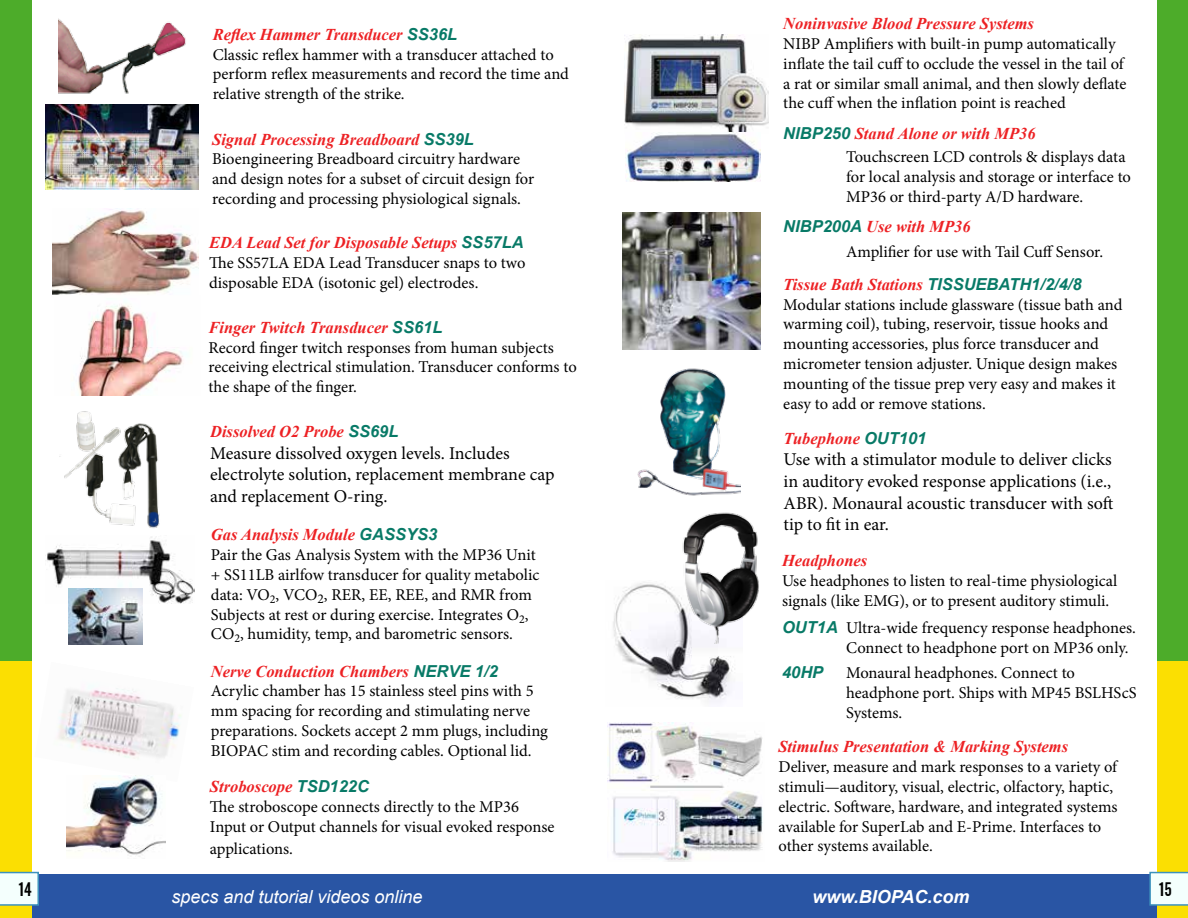
<style>
.page{position:relative;width:1188px;height:918px;background:#fff}
.page>*{position:absolute;margin:0;border:0;box-sizing:border-box;transform-origin:0 0}
.t1{font:19.5px "Alternate Gothic No 2 BT";color:#000}
.t2{font:18px/21.6px "Minion Pro";letter-spacing:-.005em;color:#000;text-align:justify}
.t3{font:italic 18px "Arial";color:#fff}
.t4{font:italic 700 18px "Arial";color:#fff}
.t5{font:16.5px/19.8px "Minion Pro";color:#000}
.t6{font:italic 700 16.5px "Times New Roman";color:#ed2124}
.t7{font:italic 700 16.5px "Arial";color:#087a67}
.s1{font-family:"Times New Roman";font-weight:700;font-style:italic;color:#ed2124}
.s2{font-family:"Arial";font-weight:700;font-style:italic;color:#087a67}
.s3{font-family:"Arial";color:#087a67}
</style>
<div class="page">
<div style="left:0;top:874px;width:1188px;height:44px;background:#2955a4"></div>
<div style="left:0;top:0;width:31px;height:661px;background:#4dac2a"></div>
<div style="left:0;top:661px;width:31px;height:257px;background:#fbdf02"></div>
<div style="left:1157px;top:0;width:31px;height:661px;background:#4dac2a"></div>
<div style="left:1157px;top:661px;width:31px;height:257px;background:#fbdf02"></div>
<img style="left:78px;top:304px;width:109px;height:92px">
<img style="left:47px;top:536px;width:147px;height:67px">
<svg style="left:0;top:872px;width:39px;height:34px"></svg>
<svg style="left:1149px;top:872px;width:39px;height:34px"></svg>
<img style="left:624px;top:34px;width:145px;height:99px">
<img style="left:626px;top:133px;width:135px;height:48px">
<img style="left:623px;top:212px;width:138px;height:138px">
<img style="left:637px;top:368px;width:104px;height:128px">
<img style="left:613px;top:582px;width:122px;height:120px">
<img style="left:674px;top:512px;width:85px;height:132px">
<img style="left:52px;top:208px;width:146px;height:87px">
<img style="left:59px;top:411px;width:101px;height:117px">
<img style="left:58px;top:685px;width:124px;height:91px">
<img style="left:69px;top:588px;width:74px;height:57px">
<img style="left:67px;top:776px;width:98px;height:81px">
<img style="left:58px;top:18px;width:128px;height:76px">
<img style="left:45px;top:105px;width:154px;height:85px">
<img style="left:607px;top:722px;width:156px;height:140px">
<p class="t1" style="left:19px;top:878px;width:14px">14</p>
<p class="t5" style="left:213px;top:25px;width:358px"><span class="s1">Reflex Hammer Transducer</span> <span class="s2">SS36L<br></span>Classic reflex hammer with a transducer attached to perform reflex measurements and record the time and relative strength of the strike.</p>
<p class="t5" style="left:212px;top:129px;width:323px"><span class="s1">Signal Processing Breadboard</span> <span class="s2">SS39L </span>Bioengineering Breadboard circuitry hardware and design notes for a subset of circuit design for recording and processing physiological signals.</p>
<p class="t5" style="left:209px;top:233px;width:318px;text-align:justify"><span class="s1">EDA Lead Set for Disposable Setups</span> <span class="s2">SS57LA </span>The SS57LA EDA Lead Transducer snaps to two disposable EDA (isotonic gel) electrodes.</p>
<p class="t5" style="left:209px;top:318px;width:370px"><span class="s1">Finger Twitch Transducer</span> <span class="s2">SS61L<br></span>Record finger twitch responses from human subjects receiving electrical stimulation. Transducer conforms to the shape of the finger.</p>
<p class="t6" style="left:210px;top:420px;width:190px">Dissolved O2 Probe <span class="s3">SS69L</span></p>
<p class="t2" style="left:210px;top:442px;width:346px;text-align:left">Measure dissolved oxygen levels. Includes electrolyte solution, replacement membrane cap and replacement O-ring.</p>
<p class="t5" style="left:211px;top:525px;width:330px"><span class="s1">Gas Analysis Module</span> <span class="s2">GASSYS3<br></span>Pair the Gas Analysis System with the MP36 Unit + SS11LB airlfow transducer for quality metabolic data: VO<sub>2</sub>, VCO<sub>2</sub>, RER, EE, REE, and RMR from Subjects at rest or during exercise. Integrates O<sub>2</sub>, CO<sub>2</sub>, humidity, temp, and barometric sensors.</p>
<p class="t5" style="left:211px;top:661px;width:339px"><span class="s1">Nerve Conduction Chambers</span> <span class="s2">NERVE 1/2<br></span>Acrylic chamber has 15 stainless steel pins with 5 mm spacing for recording and stimulating nerve preparations. Sockets accept 2 mm plugs, including BIOPAC stim and recording cables. Optional lid.</p>
<p class="t5" style="left:210px;top:777px;width:346px"><span class="s1">Stroboscope</span> <span class="s2">TSD122C<br></span>The stroboscope connects directly to the MP36<br>Input or Output channels for visual evoked response</p>
<p class="t5" style="left:210px;top:838px;width:84px">applications.</p>
<p class="t5" style="left:783px;top:14px;width:345px"><span class="s1">Noninvasive Blood Pressure Systems<br></span>NIBP Amplifiers with built-in pump automatically inflate the tail cuff to occlude the vessel in the tail of a rat or similar small animal, and then slowly deflate the cuff when the inflation point is reached</p>
<p class="t6" style="left:783px;top:122px;width:254px"><span class="s3">NIBP250</span> Stand Alone or with MP36</p>
<p class="t5" style="left:846px;top:147px;width:286px">Touchscreen LCD controls &amp; displays data for local analysis and storage or interface to<br>MP36 or third-party A/D hardware.</p>
<p class="t5" style="left:846px;top:242px;width:258px">Amplifier for use with Tail Cuff Sensor.</p>
<p class="t6" style="left:783px;top:215px;width:189px"><span class="s3">NIBP200A</span> Use with MP36</p>
<p class="t5" style="left:783px;top:275px;width:341px"><span class="s1">Tissue Bath Stations</span> <span class="s2">TISSUEBATH1/2/4/8<br></span>Modular stations include glassware (tissue bath and warming coil), tubing, reservoir, tissue hooks and mounting accessories, plus force transducer and micrometer tension adjuster. Unique design makes mounting of the tissue prep very easy and makes it easy to add or remove stations.</p>
<p class="t6" style="left:784px;top:427px;width:144px">Tubephone <span class="s3">OUT101</span></p>
<p class="t2" style="left:784px;top:449px;width:331px">Use with a stimulator module to deliver clicks in auditory evoked response applications (i.e., ABR). Monaural acoustic transducer with soft tip to fit in ear.</p>
<p class="t5" style="left:782px;top:551px;width:337px"><span class="s1">Headphones<br></span>Use headphones to listen to real-time physiological signals (like EMG), or to present auditory stimuli.</p>
<p class="t7" style="left:782px;top:616px;width:57px">OUT1A</p>
<p class="t7" style="left:782px;top:661px;width:43px">40HP</p>
<p class="t5" style="left:846px;top:618px;width:291px">Ultra-wide frequency response headphones.<br>Connect to headphone port on MP36 only.</p>
<p class="t5" style="left:846px;top:663px;width:292px">Monaural headphones. Connect to headphone port. Ships with MP45 BSLHScS<br>Systems.</p>
<p class="t5" style="left:778px;top:737px;width:341px"><span class="s1">Stimulus Presentation &amp; Marking Systems </span>Deliver, measure and mark responses to a variety of stimuli—auditory, visual, electric, olfactory, haptic, electric. Software, hardware, and integrated systems available for SuperLab and E-Prime. Interfaces to other systems available.</p>
<p class="t3" style="left:171px;top:885px;width:253px">specs and tutorial videos online</p>
<p class="t4" style="left:812px;top:884px;width:159px">www.BIOPAC.com</p>
<p class="t1" style="left:1160px;top:878px;width:14px">15</p>
</div>
